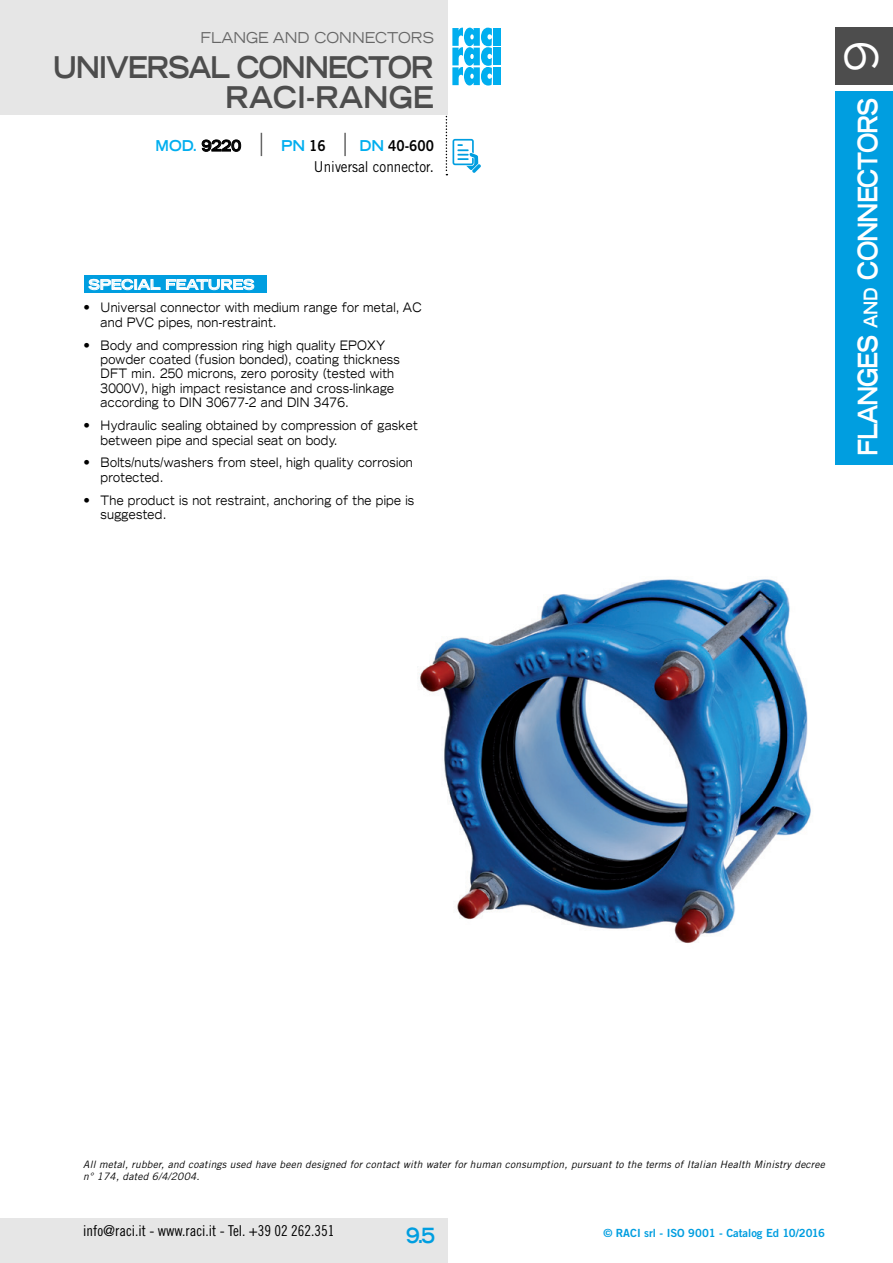
<style>
.page{position:relative;width:893px;height:1263px;background:#fff}
.page>*{position:absolute;margin:0;border:0;box-sizing:border-box;transform-origin:0 0}
.t1{font:700 expanded 30px "Trade Gothic LH";color:#4d4d4d;scale:.86 1}
.t2{font:700 expanded 30px "Trade Gothic LH";color:#4d4d4d;scale:.9 1}
.t3{font:700 expanded 27px "Trade Gothic LH";color:#fff;scale:.8 1}
.t4{font:700 expanded 21px "Trade Gothic LH";color:#009ee0;scale:.9 1}
.t5{font:15px "Trade Gothic Cond Eighteen";color:#000}
.t6{font:15px "Trade Gothic";color:#000;scale:.9 1}
.t7{font:expanded 15px "Trade Gothic LH";color:#666;scale:.9 1}
.t8{font:700 expanded 15px "Trade Gothic LH";letter-spacing:.01em;color:#00aeef;scale:.9 1}
.t9{font:15px "Trade Gothic Bold Two";color:#000;scale:.9 1}
.t10{font:700 expanded 13.5px "Trade Gothic LH";color:#fff}
.t11{font:expanded 13.05px/14.4px "Trade Gothic LH";letter-spacing:.025em;color:#000}
.t12{font:11.25px "Trade Gothic Bold Two";color:#009ee0}
.t13{font:italic 10.2px/12.3px "Trade Gothic";letter-spacing:.02em;color:#000}
.s1{color:#000}
.s2{font-family:"Trade Gothic Bold Two";font-weight:400;font-stretch:normal;color:#000}
.s3{font-family:"Trade Gothic LH";font-weight:700;font-stretch:expanded;color:#00aeef}
.s4{font-size:18.9px}
.s5{font-weight:400;font-size:45px}
</style>
<div class="page">
<div style="left:0;top:1218px;width:447px;height:45px;background:#e6e6e6"></div>
<img style="left:419px;top:579px;width:392px;height:364px">
<div style="left:84px;top:275px;width:183px;height:18px;background:#009ee0"></div>
<svg style="left:89px;top:279px;width:71px;height:11px"></svg>
<svg style="left:166px;top:279px;width:88px;height:11px"></svg>
<div style="left:836px;top:91px;width:57px;height:374px;background:#009ee0"></div>
<div style="left:836px;top:28px;width:57px;height:57px;background:#4d4d4d"></div>
<div style="left:494px;top:28px;width:7px;height:18px;background:#00aeef"></div>
<div style="left:494px;top:48px;width:7px;height:17px;background:#00aeef"></div>
<div style="left:494px;top:67px;width:7px;height:18px;background:#00aeef"></div>
<svg style="left:446px;top:0;width:46px;height:175px"></svg>
<div style="left:0;top:0;width:447px;height:114px;background:#e6e6e6"></div>
<svg style="left:202px;top:140px;width:39px;height:12px"></svg>
<svg style="left:261px;top:133px;width:1px;height:23px"></svg>
<hr style="left:344px;top:133px;width:2px;height:23px;background:#666">
<p class="t7" style="left:200px;top:27px;width:260px">FLANGE AND CONNECTORS</p>
<h1 class="t1" style="left:53px;top:48px;width:24px">UNIVERSAL</h1>
<h1 class="t1" style="left:237px;top:48px;width:78px">CONNECT</h1>
<h1 class="t1" style="left:388px;top:48px;width:51px">OR</h1>
<h1 class="t2" style="left:225px;top:78px;width:23px">RACI</h1>
<h1 class="t2" style="left:306px;top:78px;width:37px">-RANGE</h1>
<p class="t8" style="left:156px;top:136px;width:97px">MOD. <span class="s1">9220</span></p>
<p class="t8" style="left:281px;top:136px;width:51px">PN <span class="s2">16</span></p>
<p class="t9" style="left:359px;top:136px;width:84px"><span class="s3">DN</span> 40-600</p>
<p class="t6" style="left:314px;top:158px;width:135px">Universal connector.</p>
<p class="t10" style="left:88px;top:276px;width:167px">SPECIAL FEATURES</p>
<p class="t11" style="left:101px;top:300px;width:323px;text-indent:-17px">• Universal connector with medium range for metal, AC and PVC pipes, non-restraint.</p>
<p class="t11" style="left:101px;top:337px;width:301px;text-indent:-17px">• Body and compression ring high quality EPOXY powder coated (fusion bonded), coating thickness DFT min. 250 microns, zero porosity (tested with 3000V), high impact resistance and cross-linkage according to DIN 30677-2 and DIN 3476.</p>
<p class="t11" style="left:101px;top:418px;width:319px;text-indent:-17px">• Hydraulic sealing obtained by compression of gasket between pipe and special seat on body.</p>
<p class="t11" style="left:101px;top:455px;width:314px;text-indent:-17px">• Bolts/nuts/washers from steel, high quality corrosion protected.</p>
<p class="t11" style="left:101px;top:493px;width:315px;text-indent:-17px">• The product is not restraint, anchoring of the pipe is suggested.</p>
<h2 class="t3" style="left:850px;top:456px;width:519px;rotate:-90deg">FLANGES <span class="s4">and</span> CONNECTORS <span class="s5">9</span></h2>
<p class="t13" style="left:83px;top:1158px;width:743px">All metal, rubber, and coatings used have been designed for contact with water for human consumption, pursuant to the terms of Italian Health Ministry decree n° 174, dated 6/4/2004.</p>
<p class="t5" style="left:83px;top:1222px;width:253px">info@raci.it - www.raci.it - Tel. +39 02 262.351</p>
<h3 class="t4" style="left:406px;top:1221px;width:34px">9.5</h3>
<p class="t12" style="left:603px;top:1226px;width:223px">© RACI srl - ISO 9001 - Catalog Ed 10/2016</p>
</div>
